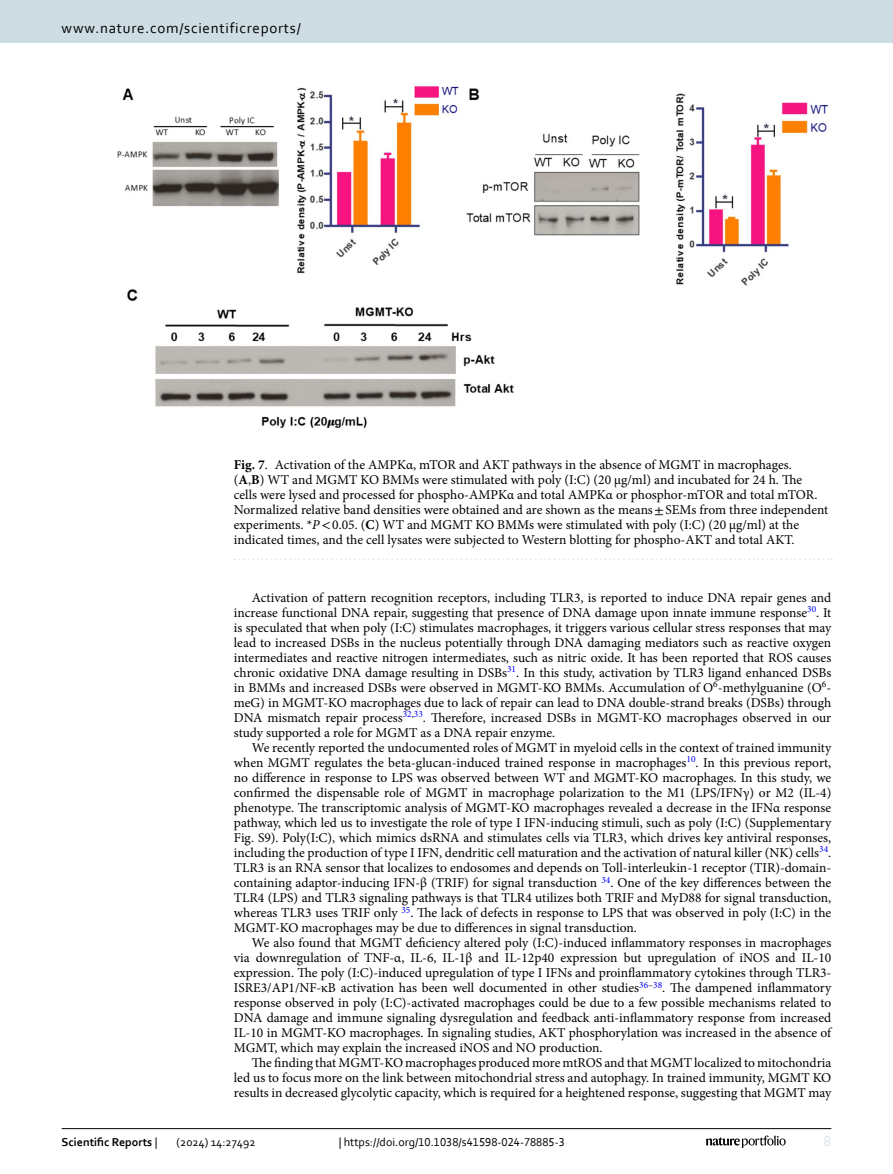
<style>
.page{position:relative;width:893px;height:1174px;background:#fff}
.page>*{position:absolute;margin:0;border:0;box-sizing:border-box;transform-origin:0 0}
.t1{font:15px "Corbel";letter-spacing:.05em;color:#000}
.t2{font:15px "Corbel";color:#d9e4eb}
.Body_Text_Indent{font:13.5px/15px "Minion Pro";color:#000;text-align:justify}
.Figure_Caption{font:13.5px/15px "Minion Pro";letter-spacing:-.005em;color:#000}
.t3{font:12px "Corbel";color:#000}
.t4{font:700 12px "Corbel";color:#000}
.s1{font-weight:700}
.s2{font-family:"STIX"}
.s3{font-style:italic}
.s4{font-weight:400}
</style>
<div class="page">
<img style="left:117px;top:85px;width:712px;height:343px">
<svg style="left:235px;top:558px;width:597px;height:2px"></svg>
<hr style="left:62px;top:1128px;width:769px;height:1px;background:#000">
<svg style="left:706px;top:1135px;width:80px;height:12px"></svg>
<div style="left:0;top:0;width:893px;height:43px;background:#cedde4"></div>
<p class="t1" style="left:62px;top:18px;width:241px">www.nature.com/scientificreports/</p>
<p class="Figure_Caption" style="left:234px;top:457px;width:596px"><span class="s1">Fig. 7</span>. Activation of the AMPKα, mTOR and AKT pathways in the absence of MGMT in macrophages.<br>(<span class="s1">A</span>,<span class="s1">B</span>) WT and MGMT KO BMMs were stimulated with poly (I:C) (20 µg/ml) and incubated for 24 h. The cells were lysed and processed for phospho-AMPKα and total AMPKα or phosphor-mTOR and total mTOR.<br>Normalized relative band densities were obtained and are shown as the means<span class="s2">±</span>SEMs from three independent experiments. *<span class="s3">P</span><span class="s2">&lt;</span>0.05. (<span class="s1">C</span>) WT and MGMT KO BMMs were stimulated with poly (I:C) (20 µg/ml) at the indicated times, and the cell lysates were subjected to Western blotting for phospho-AKT and total AKT.</p>
<p class="Body_Text_Indent" style="left:234px;top:590px;width:599px;text-indent:18px">Activation of pattern recognition receptors, including TLR3, is reported to induce DNA repair genes and increase functional DNA repair, suggesting that presence of DNA damage upon innate immune response<sup>30</sup>. It is speculated that when poly (I:C) stimulates macrophages, it triggers various cellular stress responses that may lead to increased DSBs in the nucleus potentially through DNA damaging mediators such as reactive oxygen intermediates and reactive nitrogen intermediates, such as nitric oxide. It has been reported that ROS causes chronic oxidative DNA damage resulting in DSBs<sup>31</sup>. In this study, activation by TLR3 ligand enhanced DSBs in BMMs and increased DSBs were observed in MGMT-KO BMMs. Accumulation of O<sup>6</sup>-methylguanine (O<sup>6</sup>- meG) in MGMT-KO macrophages due to lack of repair can lead to DNA double-strand breaks (DSBs) through DNA mismatch repair process<sup>32</sup><sup>,</sup><sup>33</sup>. Therefore, increased DSBs in MGMT-KO macrophages observed in our study supported a role for MGMT as a DNA repair enzyme.</p>
<p class="Body_Text_Indent" style="left:234px;top:740px;width:599px;text-indent:18px">We recently reported the undocumented roles of MGMT in myeloid cells in the context of trained immunity when MGMT regulates the beta-glucan-induced trained response in macrophages<sup>10</sup>. In this previous report, no difference in response to LPS was observed between WT and MGMT-KO macrophages. In this study, we confirmed the dispensable role of MGMT in macrophage polarization to the M1 (LPS/IFNγ) or M2 (IL-4) phenotype. The transcriptomic analysis of MGMT-KO macrophages revealed a decrease in the IFNα response pathway, which led us to investigate the role of type I IFN-inducing stimuli, such as poly (I:C) (Supplementary Fig. S9). Poly(I:C), which mimics dsRNA and stimulates cells via TLR3, which drives key antiviral responses, including the production of type I IFN, dendritic cell maturation and the activation of natural killer (NK) cells<sup>34</sup>.<br>TLR3 is an RNA sensor that localizes to endosomes and depends on Toll-interleukin-1 receptor (TIR)-domain&shy;containing adaptor-inducing IFN-β (TRIF) for signal transduction <sup>34</sup>. One of the key differences between the TLR4 (LPS) and TLR3 signaling pathways is that TLR4 utilizes both TRIF and MyD88 for signal transduction, whereas TLR3 uses TRIF only <sup>35</sup>. The lack of defects in response to LPS that was observed in poly (I:C) in the MGMT-KO macrophages may be due to differences in signal transduction.</p>
<p class="Body_Text_Indent" style="left:234px;top:935px;width:599px;text-indent:18px">We also found that MGMT deficiency altered poly (I:C)-induced inflammatory responses in macrophages via downregulation of TNF-α, IL-6, IL-1β and IL-12p40 expression but upregulation of iNOS and IL-10 expression. The poly (I:C)-induced upregulation of type I IFNs and proinflammatory cytokines through TLR3- ISRE3/AP1/NF-κB activation has been well documented in other studies<sup>36</sup><sup>–</sup><sup>38</sup>. The dampened inflammatory response observed in poly (I:C)-activated macrophages could be due to a few possible mechanisms related to DNA damage and immune signaling dysregulation and feedback anti-inflammatory response from increased IL-10 in MGMT-KO macrophages. In signaling studies, AKT phosphorylation was increased in the absence of MGMT, which may explain the increased iNOS and NO production.</p>
<p class="Body_Text_Indent" style="left:234px;top:1055px;width:599px;text-indent:18px">The finding that MGMT-KO macrophages produced more mtROS and that MGMT localized to mitochondria led us to focus more on the link between mitochondrial stress and autophagy. In trained immunity, MGMT KO results in decreased glycolytic capacity, which is required for a heightened response, suggesting that MGMT may</p>
<p class="t4" style="left:62px;top:1134px;width:97px">Scientific Reports <span class="s4">|</span></p>
<p class="t3" style="left:177px;top:1134px;width:80px">(2024) 14:27492</p>
<p class="t3" style="left:339px;top:1134px;width:228px">| https://doi.org/10.1038/s41598-024-78885-3</p>
<p class="t2" style="left:824px;top:1132px;width:9px">8</p>
</div>
